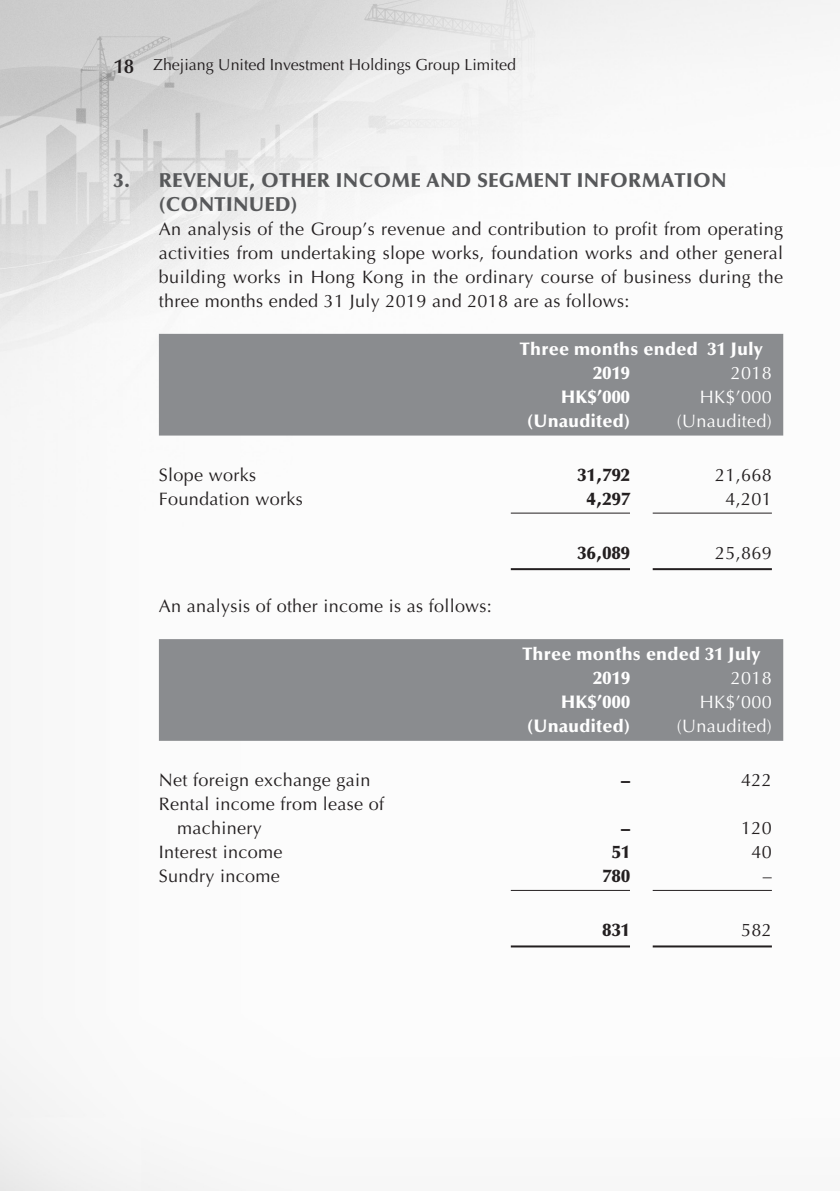
<style>
.page{position:relative;width:840px;height:1191px;background:#fff}
.page>*{position:absolute;margin:0;border:0;box-sizing:border-box;transform-origin:0 0}
.t1{font:900 20px/24px "Optima LT Std";letter-spacing:.015em;color:#57585a}
.t2{font:18px/24px "Optima LT Std";letter-spacing:.015em;color:#231f20;text-align:justify}
.t3{font:900 18px/24px "Optima LT Std";letter-spacing:.015em;color:#fff}
.t4{font:18px "Optima LT Std";letter-spacing:.015em;color:#fff}
.t5{font:900 18px "Optima LT Std";letter-spacing:.015em;color:#231f20}
.t6{font:16px "Optima LT Std";color:#231f20}
.s1{font-weight:600;font-size:20px}
</style>
<div class="page">
<img style="left:0;top:0;width:839px;height:1191px">
<div style="left:159px;top:334px;width:623px;height:101px;background:#8a8c8f"></div>
<hr style="left:510px;top:512px;width:119px;height:1px;background:#231f20">
<hr style="left:652px;top:512px;width:119px;height:1px;background:#231f20">
<hr style="left:510px;top:568px;width:119px;height:2px;background:#231f20">
<hr style="left:652px;top:568px;width:119px;height:2px;background:#231f20">
<div style="left:159px;top:639px;width:623px;height:102px;background:#8a8c8f"></div>
<hr style="left:510px;top:890px;width:119px;height:1px;background:#231f20">
<hr style="left:652px;top:890px;width:119px;height:1px;background:#231f20">
<hr style="left:510px;top:945px;width:119px;height:2px;background:#231f20">
<hr style="left:652px;top:945px;width:119px;height:2px;background:#231f20">
<p class="t6" style="left:113px;top:55px;width:404px"><span class="s1">18</span> Zhejiang United Investment Holdings Group Limited</p>
<p class="t1" style="left:159px;top:168px;width:569px;text-indent:-45px">3. REVENUE, OTHER INCOME AND SEGMENT INFORMATION (CONTINUED)</p>
<p class="t2" style="left:159px;top:217px;width:625px">An analysis of the Group’s revenue and contribution to profit from operating activities from undertaking slope works, foundation works and other general building works in Hong Kong in the ordinary course of business during the three months ended 31 July 2019 and 2018 are as follows:</p>
<p class="t3" style="left:592px;top:337px;width:171px;text-indent:-73px">Three months ended 31 July<br>2019</p>
<p class="t4" style="left:730px;top:362px;width:42px">2018</p>
<p class="t3" style="left:561px;top:385px;width:70px">HK$’000</p>
<p class="t4" style="left:699px;top:386px;width:73px">HK$’000</p>
<p class="t3" style="left:527px;top:409px;width:104px">(Unaudited)</p>
<p class="t4" style="left:676px;top:410px;width:97px">(Unaudited)</p>
<p class="t2" style="left:159px;top:462px;width:99px">Slope works</p>
<p class="t5" style="left:577px;top:464px;width:54px">31,792</p>
<p class="t2" style="left:714px;top:462px;width:58px">21,668</p>
<p class="t2" style="left:159px;top:486px;width:145px">Foundation works</p>
<p class="t5" style="left:586px;top:488px;width:45px">4,297</p>
<p class="t2" style="left:725px;top:486px;width:48px">4,201</p>
<p class="t5" style="left:577px;top:542px;width:54px">36,089</p>
<p class="t2" style="left:714px;top:541px;width:58px">25,869</p>
<p class="t2" style="left:159px;top:594px;width:334px">An analysis of other income is as follows:</p>
<p class="t3" style="left:592px;top:642px;width:169px;text-indent:-71px">Three months ended 31 July<br>2019</p>
<p class="t4" style="left:730px;top:667px;width:42px">2018</p>
<p class="t3" style="left:561px;top:690px;width:70px">HK$’000</p>
<p class="t4" style="left:699px;top:691px;width:73px">HK$’000</p>
<p class="t3" style="left:527px;top:714px;width:104px">(Unaudited)</p>
<p class="t4" style="left:676px;top:715px;width:97px">(Unaudited)</p>
<p class="t2" style="left:159px;top:768px;width:213px">Net foreign exchange gain</p>
<p class="t5" style="left:620px;top:769px;width:10px">–</p>
<p class="t2" style="left:740px;top:768px;width:32px">422</p>
<p class="t2" style="left:177px;top:792px;width:208px;text-indent:-18px">Rental income from lease of machinery</p>
<p class="t5" style="left:620px;top:817px;width:10px">–</p>
<p class="t2" style="left:740px;top:816px;width:32px">120</p>
<p class="t2" style="left:159px;top:840px;width:125px">Interest income</p>
<p class="t5" style="left:611px;top:841px;width:20px">51</p>
<p class="t2" style="left:751px;top:840px;width:22px">40</p>
<p class="t2" style="left:159px;top:864px;width:122px">Sundry income</p>
<p class="t5" style="left:602px;top:865px;width:29px">780</p>
<p class="t2" style="left:762px;top:864px;width:10px">–</p>
<p class="t5" style="left:602px;top:919px;width:29px">831</p>
<p class="t2" style="left:740px;top:918px;width:32px">582</p>
</div>
